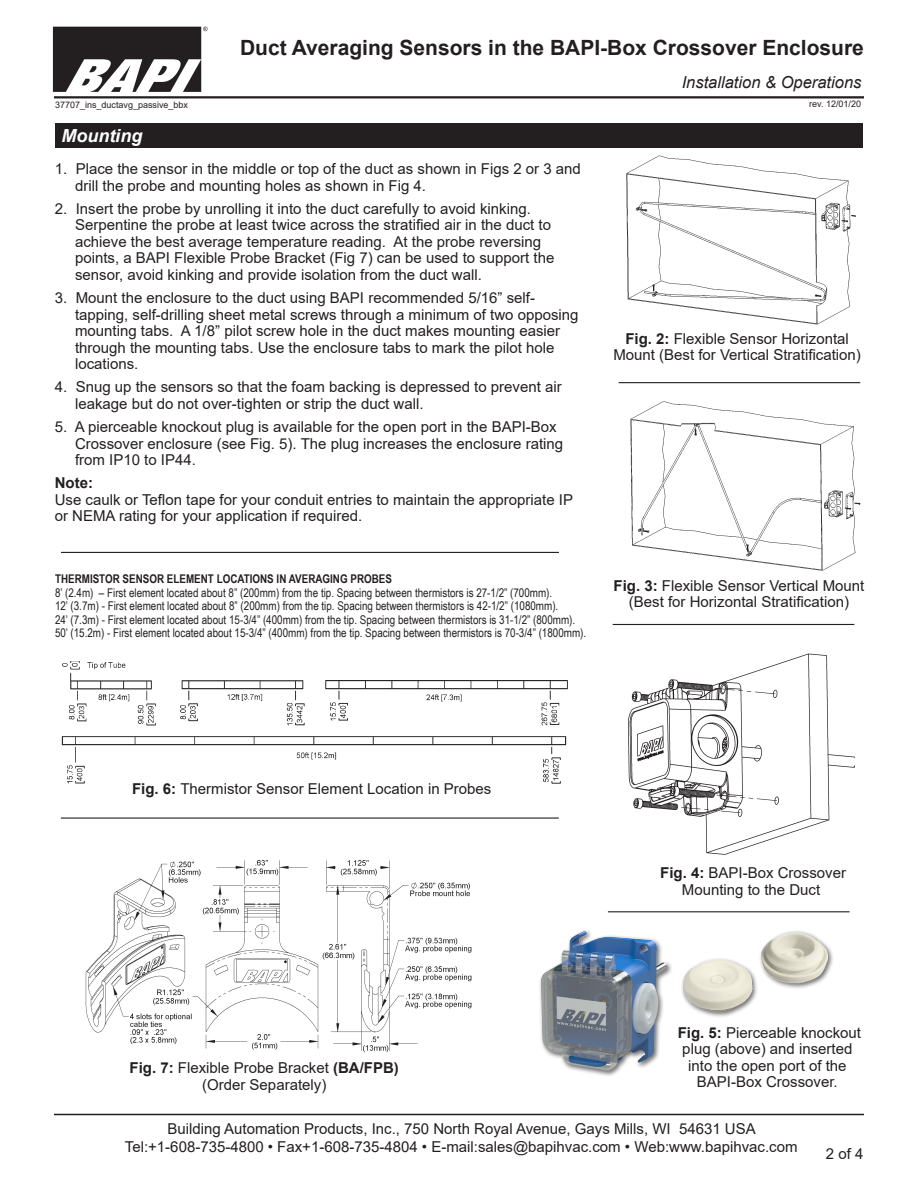
<style>
.page{position:relative;width:918px;height:1188px;background:#fff}
.page>*{position:absolute;margin:0;border:0;box-sizing:border-box;transform-origin:0 0}
.t1{font:700 21px "Arial";color:#231f20}
.Datasheet_Section_Ti{font:italic 700 18px "Arial";color:#fff}
.t2{font:italic 16.5px "Arial";color:#231f20}
.definition{font:15px/16.5px "Arial";color:#231f20}
.t3{font:700 15px "Arial";color:#231f20}
.t4{font:12px/13.5px "Arial Narrow";color:#231f20}
.t5{font:9px "Arial";color:#231f20}
.s1{font-weight:700}
</style>
<div class="page">
<img style="left:53px;top:27px;width:155px;height:65px">
<hr style="left:54px;top:96px;width:810px;height:2px;background:#231f20">
<hr style="left:54px;top:1114px;width:810px;height:1px;background:#231f20">
<img style="left:85px;top:859px;width:387px;height:194px">
<div style="left:55px;top:123px;width:808px;height:25px;background:#231f20"></div>
<img style="left:626px;top:155px;width:230px;height:170px">
<img style="left:630px;top:401px;width:231px;height:170px">
<img style="left:628px;top:653px;width:226px;height:202px">
<div style="left:681px;top:930px;width:154px;height:88px;background:#231f20;opacity:.65"></div>
<img style="left:761px;top:932px;width:67px;height:51px">
<div style="left:539px;top:929px;width:135px;height:148px;background:#231f20;opacity:.65"></div>
<img style="left:541px;top:931px;width:43px;height:116px">
<img style="left:61px;top:661px;width:507px;height:123px">
<hr style="left:608px;top:911px;width:242px;height:1px;background:#231f20">
<hr style="left:613px;top:624px;width:241px;height:1px;background:#231f20">
<hr style="left:619px;top:382px;width:241px;height:1px;background:#231f20">
<hr style="left:61px;top:818px;width:498px;height:1px;background:#231f20">
<hr style="left:61px;top:552px;width:498px;height:1px;background:#231f20">
<h1 class="t1" style="left:240px;top:33px;width:625px">Duct Averaging Sensors in the BAPI-Box Crossover Enclosure</h1>
<p class="t2" style="left:682px;top:71px;width:181px">Installation &amp; Operations</p>
<p class="t5" style="left:55px;top:98px;width:135px">37707_ins_ductavg_passive_bbx</p>
<p class="t5" style="left:809px;top:98px;width:53px">rev. 12/01/20</p>
<p class="Datasheet_Section_Ti" style="left:61px;top:123px;width:82px">Mounting</p>
<p class="definition" style="left:75px;top:161px;width:507px;text-indent:-20px">1. Place the sensor in the middle or top of the duct as shown in Figs 2 or 3 and drill the probe and mounting holes as shown in Fig 4.</p>
<p class="definition" style="left:75px;top:200px;width:481px;text-indent:-20px">2. Insert the probe by unrolling it into the duct carefully to avoid kinking.<br>Serpentine the probe at least twice across the stratified air in the duct to achieve the best average temperature reading. At the probe reversing points, a BAPI Flexible Probe Bracket (Fig 7) can be used to support the sensor, avoid kinking and provide isolation from the duct wall.</p>
<p class="definition" style="left:75px;top:290px;width:505px;text-indent:-20px">3. Mount the enclosure to the duct using BAPI recommended 5/16” self&shy;tapping, self-drilling sheet metal screws through a minimum of two opposing mounting tabs. A 1/8” pilot screw hole in the duct makes mounting easier through the mounting tabs. Use the enclosure tabs to mark the pilot hole locations.</p>
<p class="definition" style="left:75px;top:379px;width:488px;text-indent:-20px">4. Snug up the sensors so that the foam backing is depressed to prevent air leakage but do not over-tighten or strip the duct wall.</p>
<p class="definition" style="left:75px;top:419px;width:490px;text-indent:-20px">5. A pierceable knockout plug is available for the open port in the BAPI-Box<br>Crossover enclosure (see Fig. 5). The plug increases the enclosure rating from IP10 to IP44.</p>
<p class="t3" style="left:55px;top:473px;width:40px">Note:</p>
<p class="definition" style="left:55px;top:491px;width:520px">Use caulk or Teflon tape for your conduit entries to maintain the appropriate IP or NEMA rating for your application if required.</p>
<p class="t4" style="left:55px;top:572px;width:522px"><span class="s1">THERMISTOR SENSOR ELEMENT LOCATIONS IN AVERAGING PROBES<br></span>8’ (2.4m) – First element located about 8” (200mm) from the tip. Spacing between thermistors is 27-1/2” (700mm).<br>12’ (3.7m) - First element located about 8” (200mm) from the tip. Spacing between thermistors is 42-1/2” (1080mm).<br>24’ (7.3m) - First element located about 15-3/4” (400mm) from the tip. Spacing between thermistors is 31-1/2” (800mm).</p>
<p class="t4" style="left:55px;top:626px;width:533px">50’ (15.2m) - First element located about 15-3/4” (400mm) from the tip. Spacing between thermistors is 70-3/4” (1800mm).</p>
<p class="definition" style="left:613px;top:330px;width:249px;text-align:center"><span class="s1">Fig. 2:</span> Flexible Sensor Horizontal<br>Mount (Best for Vertical Stratification)</p>
<p class="definition" style="left:614px;top:577px;width:252px;text-align:center"><span class="s1">Fig. 3:</span> Flexible Sensor Vertical Mount (Best for Horizontal Stratification)</p>
<p class="definition" style="left:132px;top:781px;width:361px"><span class="s1">Fig. 6:</span> Thermistor Sensor Element Location in Probes</p>
<p class="definition" style="left:130px;top:1060px;width:271px"><span class="s1">Fig. 7:</span> Flexible Probe Bracket <span class="s1">(BA/FPB)</span></p>
<p class="definition" style="left:202px;top:1076px;width:126px">(Order Separately)</p>
<p class="definition" style="left:660px;top:864px;width:187px;text-align:center"><span class="s1">Fig. 4:</span> BAPI-Box Crossover<br>Mounting to the Duct</p>
<p class="definition" style="left:678px;top:1024px;width:185px;text-align:center"><span class="s1">Fig. 5:</span> Pierceable knockout plug (above) and inserted into the open port of the<br>BAPI-Box Crossover.</p>
<p class="definition" style="left:125px;top:1119px;width:674px;line-height:18px;text-align:center">Building Automation Products, Inc., 750 North Royal Avenue, Gays Mills, WI 54631 USA<br>Tel:+1-608-735-4800 • Fax+1-608-735-4804 • E-mail:sales@bapihvac.com • Web:www.bapihvac.com</p>
<p class="definition" style="left:826px;top:1146px;width:39px">2 of 4</p>
</div>
